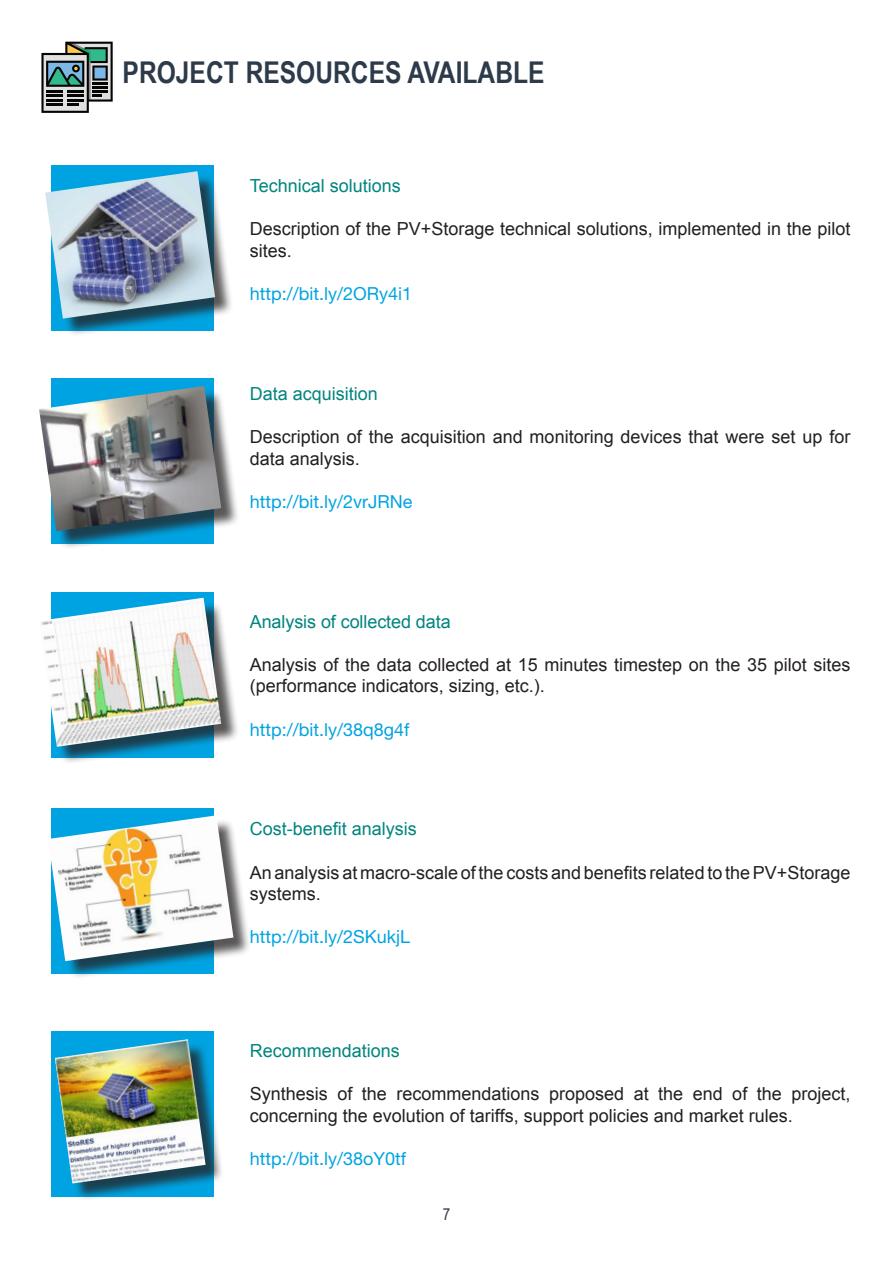
<style>
.page{position:relative;width:893px;height:1263px;background:#fff}
.page>*{position:absolute;margin:0;border:0;box-sizing:border-box;transform-origin:0 0}
.t1{font:700 30px "Arial Narrow";color:#2c3a4a}
.t2{font:18px/21.6px "Arial";color:#231f20}
.t3{font:18px "Helvetica Neue";color:#00a3e1}
.t4{font:18px "Arial";color:#00857e}
.t5{font:16.5px "Arial Narrow";color:#2c3a4a}
</style>
<div class="page">
<svg style="left:41px;top:42px;width:72px;height:71px;background:#758684"></svg>
<div style="left:51px;top:378px;width:162px;height:166px;background:#00a3e1"></div>
<div style="left:51px;top:592px;width:162px;height:166px;background:#00a3e1"></div>
<div style="left:51px;top:165px;width:162px;height:166px;background:#00a3e1"></div>
<div style="left:51px;top:808px;width:162px;height:166px;background:#00a3e1"></div>
<div style="left:42px;top:389px;width:197px;height:161px;background:#231f20;opacity:.75"></div>
<img style="left:39px;top:386px;width:182px;height:145px">
<div style="left:42px;top:601px;width:197px;height:164px;background:#231f20;opacity:.75"></div>
<img style="left:41px;top:598px;width:180px;height:149px">
<div style="left:48px;top:174px;width:185px;height:162px;background:#231f20;opacity:.75"></div>
<img style="left:45px;top:171px;width:170px;height:148px">
<div style="left:51px;top:818px;width:201px;height:161px;background:#231f20;opacity:.75"></div>
<img style="left:51px;top:815px;width:182px;height:146px">
<div style="left:51px;top:1031px;width:162px;height:166px;background:#00a3e1"></div>
<div style="left:57px;top:1042px;width:167px;height:160px;background:#231f20;opacity:.75"></div>
<img style="left:55px;top:1039px;width:151px;height:144px">
<h1 class="t1" style="left:123px;top:49px;width:34px">PROJECT</h1>
<h1 class="t1" style="left:246px;top:49px;width:297px">RESOURCES AVAILABLE</h1>
<p class="t4" style="left:250px;top:174px;width:153px">Technical solutions</p>
<p class="t2" style="left:250px;top:218px;width:602px">Description of the PV+Storage technical solutions, implemented in the pilot sites.</p>
<p class="t3" style="left:250px;top:283px;width:164px">http://bit.ly/2ORy4i1</p>
<p class="t4" style="left:250px;top:382px;width:130px">Data acquisition</p>
<p class="t2" style="left:250px;top:426px;width:602px">Description of the acquisition and monitoring devices that were set up for data analysis.</p>
<p class="t3" style="left:250px;top:491px;width:164px">http://bit.ly/2vrJRNe</p>
<p class="t4" style="left:250px;top:609px;width:202px">Analysis of collected data</p>
<p class="t2" style="left:250px;top:654px;width:602px">Analysis of the data collected at 15 minutes timestep on the 35 pilot sites (performance indicators, sizing, etc.).</p>
<p class="t3" style="left:250px;top:718px;width:161px">http://bit.ly/38q8g4f</p>
<p class="t4" style="left:250px;top:817px;width:169px">Cost-benefit analysis</p>
<p class="t2" style="left:250px;top:861px;width:602px">An analysis at macro-scale of the costs and benefits related to the PV+Storage systems.</p>
<p class="t3" style="left:250px;top:926px;width:162px">http://bit.ly/2SKukjL</p>
<p class="t4" style="left:250px;top:1039px;width:152px">Recommendations</p>
<p class="t2" style="left:250px;top:1083px;width:602px">Synthesis of the recommendations proposed at the end of the project, concerning the evolution of tariffs, support policies and market rules.</p>
<p class="t3" style="left:250px;top:1148px;width:158px">http://bit.ly/38oY0tf</p>
<p class="t5" style="left:443px;top:1204px;width:9px">7</p>
</div>
